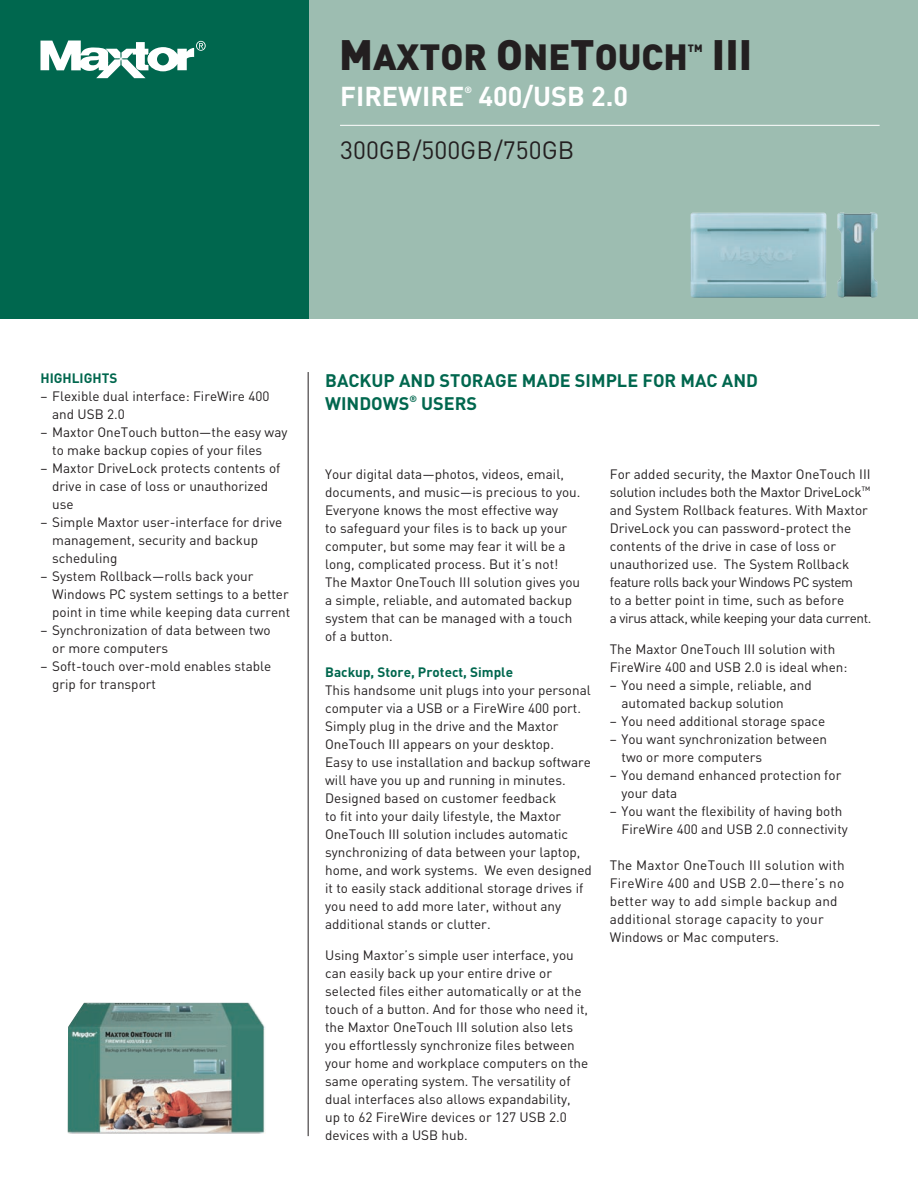
<style>
.page{position:relative;width:918px;height:1188px;background:#fff}
.page>*{position:absolute;margin:0;border:0;box-sizing:border-box;transform-origin:0 0}
.t1{font:900 42px "DIN";color:#231f20}
.t2{font:900 36px "DIN";color:#231f20}
.t3{font:700 27px "DIN";color:#fff}
.t4{font:24.75px "DIN";color:#231f20}
.t5{font:700 18px/22.5px "DIN";color:#00674e}
.t6{font:13.5px/18px "DIN";color:#231f20}
.t7{font:13.5px/18px "DIN";letter-spacing:.02em;color:#231f20}
.t8{font:700 13.5px "DIN";color:#00674e}
.t9{font:900 10.5px "DIN";color:#231f20}
.t10{font:700 9px "DIN";color:#fff}
.s1{font-size:42px}
</style>
<div class="page">
<div style="left:308px;top:0;width:610px;height:319px;background:#9dbdb1"></div>
<div style="left:0;top:0;width:308px;height:319px;background:#00674e"></div>
<svg style="left:40px;top:40px;width:166px;height:38px"></svg>
<hr style="left:340px;top:125px;width:540px;height:1px;background:#fff">
<hr style="left:308px;top:372px;width:1px;height:764px;background:#231f20">
<img style="left:68px;top:1003px;width:197px;height:131px">
<img style="left:837px;top:212px;width:41px;height:86px">
<img style="left:690px;top:213px;width:136px;height:85px">
<h2 class="t2" style="left:339px;top:33px;width:350px"><span class="s1">M</span>AXTOR <span class="s1">O</span>NE<span class="s1">T</span>OUCH</h2>
<p class="t9" style="left:688px;top:41px;width:16px">TM</p>
<h1 class="t1" style="left:712px;top:27px;width:42px">III</h1>
<h3 class="t3" style="left:340px;top:79px;width:126px">FIREWIRE</h3>
<p class="t10" style="left:465px;top:84px;width:9px">®</p>
<h3 class="t3" style="left:478px;top:79px;width:151px">400/USB 2.0</h3>
<h3 class="t4" style="left:340px;top:134px;width:236px">300GB/500GB/750GB</h3>
<p class="t8" style="left:40px;top:370px;width:78px">HIGHLIGHTS</p>
<p class="t6" style="left:52px;top:387px;width:219px;text-indent:-12px">– Flexible dual interface: FireWire 400 and USB 2.0</p>
<p class="t6" style="left:52px;top:423px;width:237px;text-indent:-12px">– Maxtor OneTouch button—the easy way to make backup copies of your files</p>
<p class="t6" style="left:52px;top:459px;width:230px;text-indent:-12px">– Maxtor DriveLock protects contents of drive in case of loss or unauthorized use</p>
<p class="t6" style="left:52px;top:513px;width:232px;text-indent:-12px">– Simple Maxtor user-interface for drive management, security and backup scheduling</p>
<p class="t6" style="left:52px;top:567px;width:240px;text-indent:-12px">– System Rollback—rolls back your<br>Windows PC system settings to a better point in time while keeping data current</p>
<p class="t6" style="left:52px;top:621px;width:220px;text-indent:-12px">– Synchronization of data between two or more computers</p>
<p class="t6" style="left:52px;top:657px;width:221px;text-indent:-12px">– Soft-touch over-mold enables stable grip for transport</p>
<h3 class="t5" style="left:325px;top:368px;width:434px">BACKUP AND STORAGE MADE SI MPLE FOR MAC AND<br>WINDOWS<sup>®</sup> USERS</h3>
<p class="t6" style="left:325px;top:465px;width:257px">Your digital data—photos, videos, email, documents, and music—is precious to you.<br>Everyone knows the most effective way<br>to safeguard your files is to back up your computer, but some may fear it will be a long, complicated process. But it’s not!<br>The Maxtor OneTouch III solution gives you a simple, reliable, and automated backup system that can be managed with a touch of a button.</p>
<p class="t8" style="left:325px;top:663px;width:189px">BACKUP, STORE, PROTECT, SIMPLE</p>
<p class="t6" style="left:325px;top:681px;width:268px">This handsome unit plugs into your personal computer via a USB or a FireWire 400 port.<br>Simply plug in the drive and the Maxtor OneTouch III appears on your desktop.<br>Easy to use installation and backup software will have you up and running in minutes.<br>Designed based on customer feedback<br>to fit into your daily lifestyle, the Maxtor OneTouch III solution includes automatic synchronizing of data between your laptop, home, and work systems. We even designed it to easily stack additional storage drives if you need to add more later, without any additional stands or clutter.</p>
<p class="t6" style="left:325px;top:946px;width:265px">Using Maxtor’s simple user interface, you can easily back up your entire drive or selected files either automatically or at the touch of a button. And for those who need it, the Maxtor OneTouch III solution also lets you effortlessly synchronize files between your home and workplace computers on the same operating system. The versatility of dual interfaces also allows expandability, up to 62 FireWire devices or 127 USB 2.0 devices with a USB hub.</p>
<p class="t6" style="left:610px;top:465px;width:263px">For added security, the Maxtor OneTouch III solution includes both the Maxtor DriveLock<sup>™ </sup>and System Rollback features. With Maxtor DriveLock you can password-protect the contents of the drive in case of loss or unauthorized use. The System Rollback feature rolls back your Windows PC system<br>to a better point in time, such as before<br>a virus attack, while keeping your data current.</p>
<p class="t6" style="left:610px;top:640px;width:239px">The Maxtor OneTouch III solution with<br>FireWire 400 and USB 2.0 is ideal when:</p>
<p class="t6" style="left:622px;top:676px;width:192px;text-indent:-12px">– You need a simple, reliable, and automated backup solution</p>
<p class="t6" style="left:610px;top:712px;width:217px">– You need additional storage space</p>
<p class="t6" style="left:622px;top:730px;width:207px;text-indent:-12px">– You want synchronization between two or more computers</p>
<p class="t6" style="left:622px;top:766px;width:221px;text-indent:-12px">– You demand enhanced protection for your data</p>
<p class="t6" style="left:622px;top:802px;width:228px;text-indent:-12px">– You want the flexibility of having both<br>FireWire 400 and USB 2.0 connectivity</p>
<p class="t7" style="left:610px;top:856px;width:237px">The Maxtor OneTouch III solution with FireWire 400 and USB 2.0—there’s no better way to add simple backup and additional storage capacity to your Windows or Mac computers.</p>
</div>
